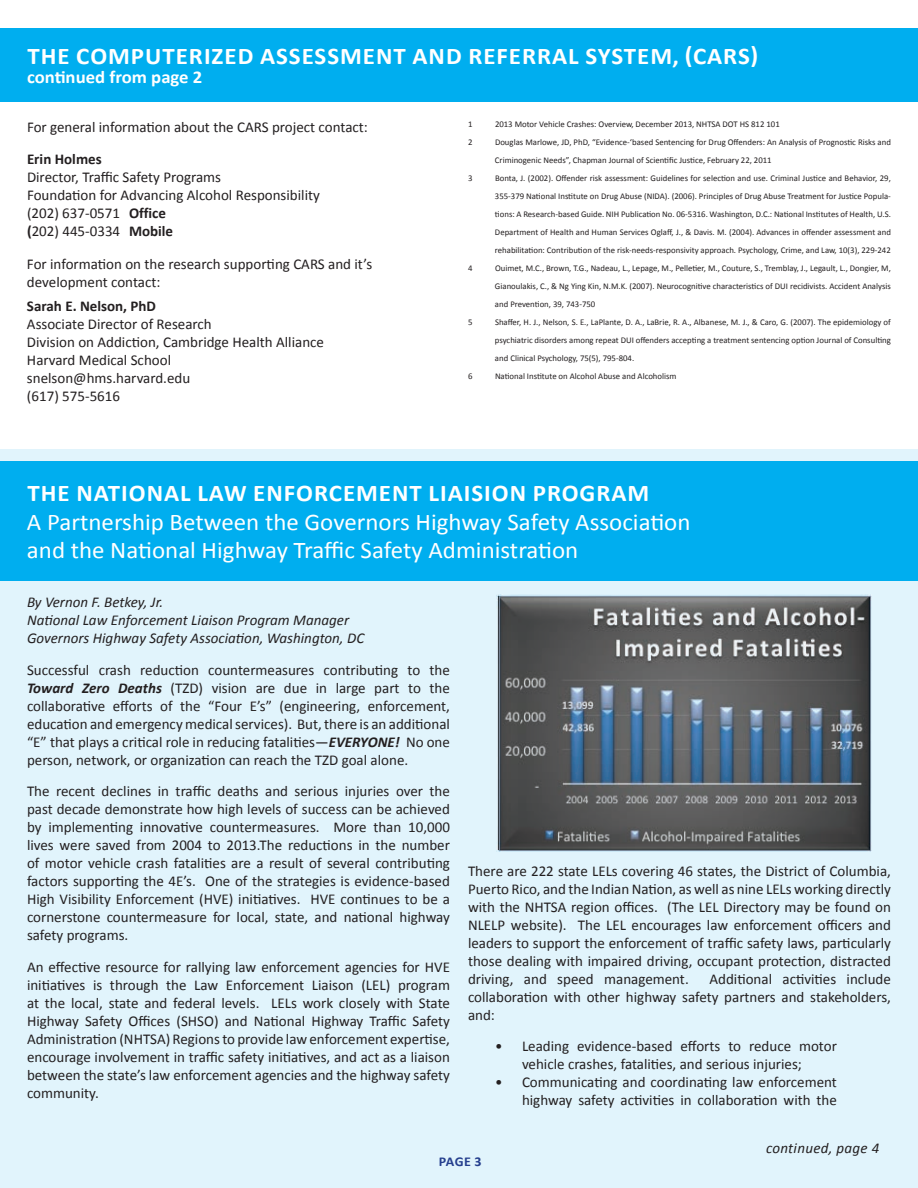
<style>
.page{position:relative;width:918px;height:1188px;background:#fff}
.page>*{position:absolute;margin:0;border:0;box-sizing:border-box;transform-origin:0 0}
.t1{font:24px/28.8px "Calibri";color:#fff;scale:1.04 1}
.t2{font:700 24px "Calibri";letter-spacing:.04em;color:#fff;scale:1.04 1}
.t3{font:700 18px "Calibri";color:#fff;scale:1.04 1}
.t4{font:15px/18px "Calibri";color:#231f20;text-align:justify}
.t5{font:italic 15px/18px "Calibri";color:#231f20}
.t6{font:700 15px "Calibri";color:#231f20}
.t7{font:italic 15px "Calibri";letter-spacing:.02em;color:#231f20}
.t8{font:700 13.5px "Calibri";color:#253f8e;scale:1.04 1}
.t9{font:8.7px/18px "Calibri";color:#231f20;text-align:justify}
.s1{font-weight:700}
.s2{font-weight:700;font-style:italic}
</style>
<div class="page">
<div style="left:0;top:449px;width:918px;height:739px;background:#e1f4fc"></div>
<div style="left:0;top:28px;width:918px;height:74px;background:#00aeef"></div>
<div style="left:0;top:462px;width:918px;height:119px;background:#00aeef"></div>
<img style="left:496px;top:595px;width:376px;height:256px">
<h1 class="t2" style="left:27px;top:41px;width:704px">THE COMPUTERIZED ASSESSMENT AND REFERRAL SYSTEM, (CARS)</h1>
<p class="t3" style="left:27px;top:65px;width:170px">continued from page 2</p>
<p class="t4" style="left:27px;top:118px;width:342px">For general information about the CARS project contact:</p>
<p class="t6" style="left:27px;top:149px;width:76px">Erin Holmes</p>
<p class="t4" style="left:27px;top:168px;width:294px;text-align:left">Director, Traffic Safety Programs<br>Foundation for Advancing Alcohol Responsibility (202) 637-0571 <span class="s1">Office<br>(</span>202) 445-0334 <span class="s1">Mobile</span></p>
<p class="t4" style="left:27px;top:255px;width:347px">For information on the research supporting CARS and it’s development contact:</p>
<p class="t6" style="left:27px;top:297px;width:131px">Sarah E. Nelson, PhD</p>
<p class="t4" style="left:27px;top:316px;width:299px;text-align:left">Associate Director of Research<br>Division on Addiction, Cambridge Health Alliance<br>Harvard Medical School snelson@hms.harvard.edu<br>(617) 575-5616</p>
<p class="t9" style="left:468px;top:115px;width:6px">1</p>
<p class="t9" style="left:495px;top:115px;width:286px">2013 Motor Vehicle Crashes: Overview, December 2013, NHTSA DOT HS 812 101</p>
<p class="t9" style="left:468px;top:133px;width:6px">2</p>
<p class="t9" style="left:495px;top:133px;width:397px">Douglas Marlowe, JD, PhD, “Evidence-‘based Sentencing for Drug Offenders: An Analysis of Prognostic Risks and<br>Criminogenic Needs”, Chapman Journal of Scientific Justice, February 22, 2011</p>
<p class="t9" style="left:468px;top:169px;width:6px">3</p>
<p class="t9" style="left:495px;top:169px;width:397px">Bonta, J. (2002). Offender risk assessment: Guidelines for selection and use. Criminal Justice and Behavior, 29, 355-379 National Institute on Drug Abuse (NIDA). (2006). Principles of Drug Abuse Treatment for Justice Popula&shy;tions: A Research-based Guide. NIH Publication No. 06-5316. Washington, D.C.: National Institutes of Health, U.S.<br>Department of Health and Human Services Oglaff, J., &amp; Davis. M. (2004). Advances in offender assessment and rehabilitation: Contribution of the risk-needs-responsivity approach. Psychology, Crime, and Law, 10(3), 229-242</p>
<p class="t9" style="left:468px;top:259px;width:6px">4</p>
<p class="t9" style="left:495px;top:259px;width:397px">Ouimet, M.C., Brown, T.G., Nadeau, L., Lepage, M., Pelletier, M., Couture, S., Tremblay, J., Legault, L., Dongier, M, Gianoulakis, C., &amp; Ng Ying Kin, N.M.K. (2007). Neurocognitive characteristics of DUI recidivists. Accident Analysis and Prevention, 39, 743-750</p>
<p class="t9" style="left:468px;top:313px;width:6px">5</p>
<p class="t9" style="left:495px;top:313px;width:397px">Shaffer, H. J., Nelson, S. E., LaPlante, D. A., LaBrie, R. A., Albanese, M. J., &amp; Caro, G. (2007). The epidemiology of psychiatric disorders among repeat DUI offenders accepting a treatment sentencing option Journal of Consulting and Clinical Psychology, 75(5), 795-804.</p>
<p class="t9" style="left:468px;top:367px;width:6px">6</p>
<p class="t9" style="left:495px;top:367px;width:183px">National Institute on Alcohol Abuse and Alcoholism</p>
<h1 class="t2" style="left:27px;top:477px;width:600px">THE NATIONAL LAW ENFORCEMENT LIAISION PROGRAM</h1>
<h1 class="t1" style="left:27px;top:507px;width:640px">A Partnership Between the Governors Highway Safety Association and the National Highway Traffic Safety Administration</h1>
<p class="t5" style="left:27px;top:593px;width:339px">By Vernon F. Betkey, Jr.<br>National Law Enforcement Liaison Program Manager<br>Governors Highway Safety Association, Washington, DC</p>
<p class="t4" style="left:27px;top:661px;width:425px">Successful crash reduction countermeasures contributing to the <span class="s2">Toward Zero Deaths</span> (TZD) vision are due in large part to the collaborative efforts of the “Four E’s” (engineering, enforcement, education and emergency medical services). But, there is an additional “E” that plays a critical role in reducing fatalities—<span class="s2">EVERYONE!</span> No one person, network, or organization can reach the TZD goal alone.</p>
<p class="t4" style="left:27px;top:782px;width:425px">The recent declines in traffic deaths and serious injuries over the past decade demonstrate how high levels of success can be achieved by implementing innovative countermeasures. More than 10,000 lives were saved from 2004 to 2013.The reductions in the number of motor vehicle crash fatalities are a result of several contributing factors supporting the 4E’s. One of the strategies is evidence-based High Visibility Enforcement (HVE) initiatives. HVE continues to be a cornerstone countermeasure for local, state, and national highway safety programs.</p>
<p class="t4" style="left:27px;top:958px;width:425px">An effective resource for rallying law enforcement agencies for HVE initiatives is through the Law Enforcement Liaison (LEL) program at the local, state and federal levels. LELs work closely with State Highway Safety Offices (SHSO) and National Highway Traffic Safety Administration (NHTSA) Regions to provide law enforcement expertise, encourage involvement in traffic safety initiatives, and act as a liaison between the state’s law enforcement agencies and the highway safety community.</p>
<p class="t4" style="left:468px;top:862px;width:425px">There are 222 state LELs covering 46 states, the District of Columbia, Puerto Rico, and the Indian Nation, as well as nine LELs working directly with the NHTSA region offices. (The LEL Directory may be found on NLELP website). The LEL encourages law enforcement officers and leaders to support the enforcement of traffic safety laws, particularly those dealing with impaired driving, occupant protection, distracted driving, and speed management.</p>
<p class="t4" style="left:468px;top:970px;width:425px;text-indent:242px">Additional activities include collaboration with other highway safety partners and stakeholders, and:</p>
<p class="t4" style="left:495px;top:1037px;width:343px;text-align:center">• Leading evidence-based efforts to reduce motor vehicle crashes, fatalities, and serious injuries;</p>
<p class="t4" style="left:495px;top:1073px;width:344px;text-align:right">• Communicating and coordinating law enforcement highway safety activities in collaboration with the</p>
<p class="t7" style="left:766px;top:1137px;width:115px">continued, page 4</p>
<p class="t8" style="left:439px;top:1153px;width:43px">PAGE 3</p>
</div>
